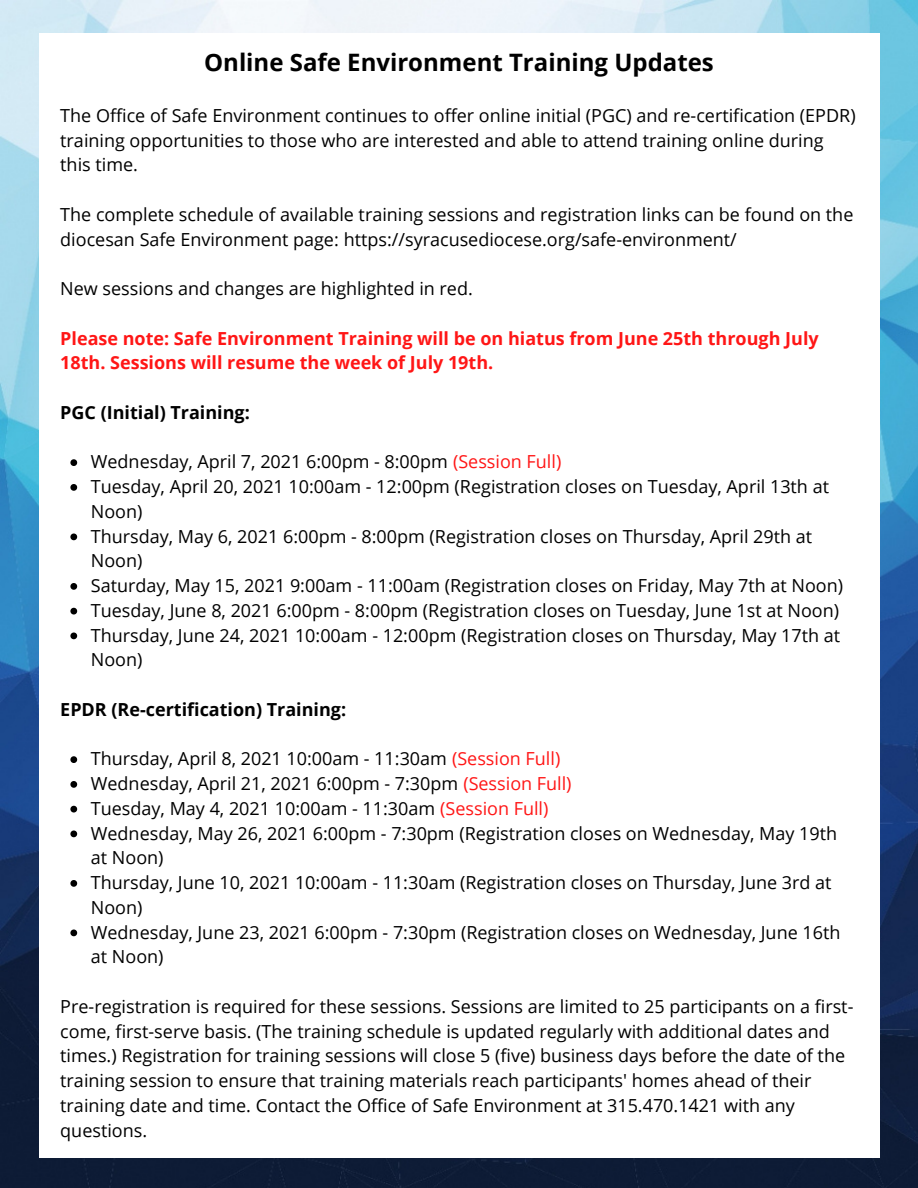
<style>
.page{position:relative;width:918px;height:1188px;background:#fff}
.page>*{position:absolute;margin:0;border:0;box-sizing:border-box;transform-origin:0 0}
.t1{font:700 24px "Open Sans";color:#000}
.t2{font:18px/24.8px "Open Sans";color:#000}
.t3{font:700 18px/24.8px "Open Sans";color:#ff1616}
.t4{font:700 18px "Open Sans";color:#000}
.s1{color:#ff1616}
</style>
<div class="page">
<img style="left:0;top:0;width:918px;height:1188px">
<div style="left:40px;top:33px;width:840px;height:1124px;background:#fff"></div>
<svg style="left:70px;top:459px;width:7px;height:7px"></svg>
<svg style="left:70px;top:484px;width:7px;height:7px"></svg>
<svg style="left:70px;top:534px;width:7px;height:6px"></svg>
<svg style="left:70px;top:583px;width:7px;height:7px"></svg>
<svg style="left:70px;top:608px;width:7px;height:7px"></svg>
<svg style="left:70px;top:633px;width:7px;height:6px"></svg>
<svg style="left:70px;top:756px;width:7px;height:7px"></svg>
<svg style="left:70px;top:781px;width:7px;height:7px"></svg>
<svg style="left:70px;top:806px;width:7px;height:7px"></svg>
<svg style="left:70px;top:831px;width:7px;height:6px"></svg>
<svg style="left:70px;top:880px;width:7px;height:7px"></svg>
<svg style="left:70px;top:930px;width:7px;height:6px"></svg>
<p class="t1" style="left:204px;top:46px;width:511px">Online Safe Environment Training Updates</p>
<p class="t2" style="left:60px;top:102px;width:797px">The Office of Safe Environment continues to offer online initial (PGC) and re-certification (EPDR) training opportunities to those who are interested and able to attend training online during this time.</p>
<p class="t2" style="left:60px;top:201px;width:795px">The complete schedule of available training sessions and registration links can be found on the diocesan Safe Environment page: https://syracusediocese.org/safe-environment/</p>
<p class="t2" style="left:60px;top:276px;width:414px">New sessions and changes are highlighted in red.</p>
<p class="t3" style="left:60px;top:325px;width:760px">Please note: Safe Environment Training will be on hiatus from June 25th through July<br>18th. Sessions will resume the week of July 19th.</p>
<p class="t4" style="left:60px;top:400px;width:191px">PGC (Initial) Training:</p>
<p class="t2" style="left:91px;top:449px;width:472px">Wednesday, April 7, 2021 6:00pm - 8:00pm <span class="s1">(Session Full)</span></p>
<p class="t2" style="left:91px;top:474px;width:740px">Tuesday, April 20, 2021 10:00am - 12:00pm (Registration closes on Tuesday, April 13th at<br>Noon)</p>
<p class="t2" style="left:91px;top:523px;width:723px">Thursday, May 6, 2021 6:00pm - 8:00pm (Registration closes on Thursday, April 29th at<br>Noon)</p>
<p class="t2" style="left:91px;top:573px;width:754px">Saturday, May 15, 2021 9:00am - 11:00am (Registration closes on Friday, May 7th at Noon)</p>
<p class="t2" style="left:91px;top:597px;width:750px">Tuesday, June 8, 2021 6:00pm - 8:00pm (Registration closes on Tuesday, June 1st at Noon)</p>
<p class="t2" style="left:91px;top:622px;width:751px">Thursday, June 24, 2021 10:00am - 12:00pm (Registration closes on Thursday, May 17th at<br>Noon)</p>
<p class="t4" style="left:60px;top:697px;width:287px">EPDR (Re-certification) Training:</p>
<p class="t2" style="left:91px;top:746px;width:471px">Thursday, April 8, 2021 10:00am - 11:30am <span class="s1">(Session Full)</span></p>
<p class="t2" style="left:91px;top:771px;width:482px">Wednesday, April 21, 2021 6:00pm - 7:30pm <span class="s1">(Session Full)</span></p>
<p class="t2" style="left:91px;top:795px;width:459px">Tuesday, May 4, 2021 10:00am - 11:30am <span class="s1">(Session Full)</span></p>
<p class="t2" style="left:91px;top:820px;width:748px">Wednesday, May 26, 2021 6:00pm - 7:30pm (Registration closes on Wednesday, May 19th at Noon)</p>
<p class="t2" style="left:91px;top:870px;width:742px">Thursday, June 10, 2021 10:00am - 11:30am (Registration closes on Thursday, June 3rd at<br>Noon)</p>
<p class="t2" style="left:91px;top:919px;width:751px">Wednesday, June 23, 2021 6:00pm - 7:30pm (Registration closes on Wednesday, June 16th at Noon)</p>
<p class="t2" style="left:60px;top:993px;width:795px">Pre-registration is required for these sessions. Sessions are limited to 25 participants on a first&shy;come, first-serve basis. (The training schedule is updated regularly with additional dates and times.) Registration for training sessions will close 5 (five) business days before the date of the training session to ensure that training materials reach participants' homes ahead of their training date and time. Contact the Office of Safe Environment at 315.470.1421 with any questions.</p>
</div>
